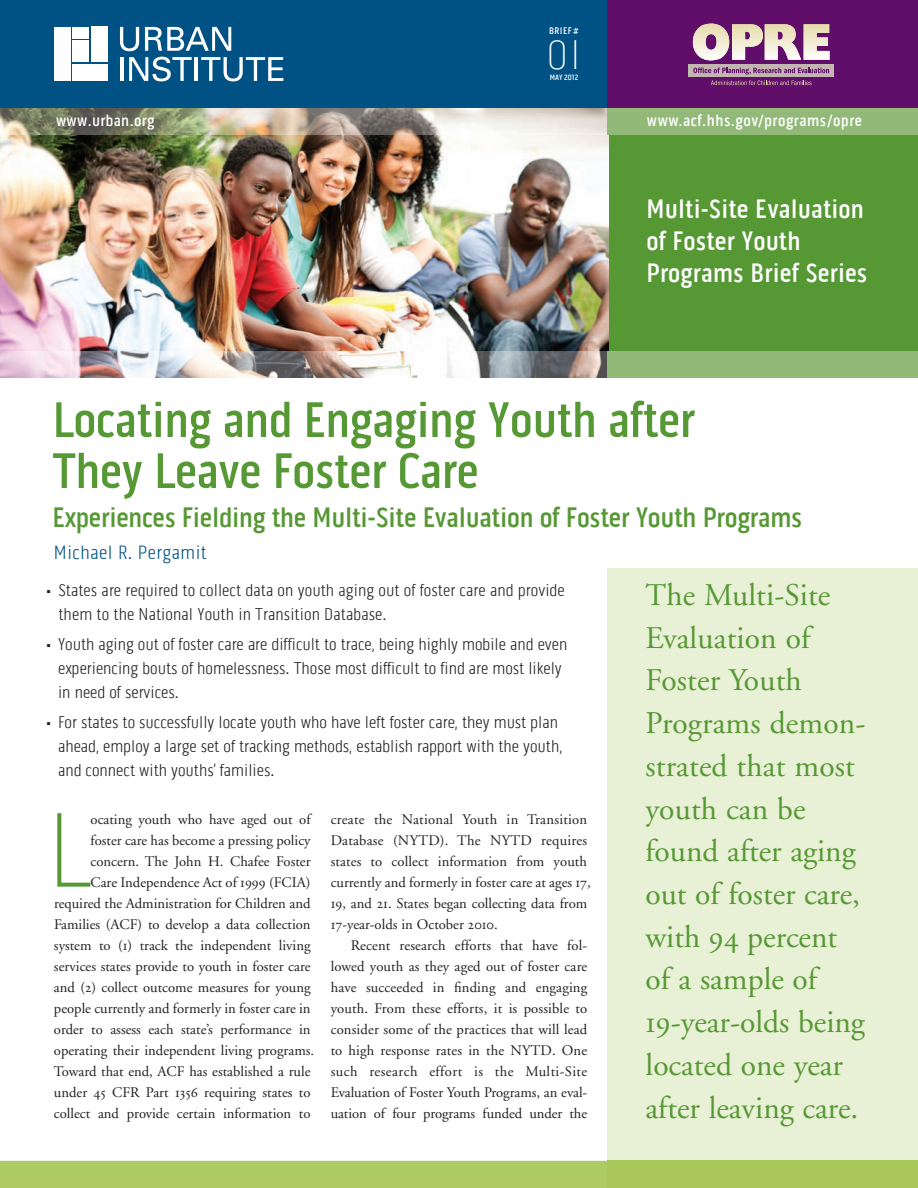
<style>
.page{position:relative;width:918px;height:1188px;background:#fff}
.page>*{position:absolute;margin:0;border:0;box-sizing:border-box;transform-origin:0 0}
.t1{font:100 108px "Pill Gothic 300 mg";color:#569834}
.t2{font:500 51px/51px "Pill Gothic 300 mg";letter-spacing:-.01em;color:#569834}
.t3{font:100 42px "Pill Gothic 300 mg";color:#fff}
.t4{font:31.5px/42.8px "Adobe Garamond";color:#569834}
.t5{font:500 28.5px "Pill Gothic 300 mg";letter-spacing:-.01em;color:#569834}
.t6{font:500 27px/32.2px "Pill Gothic 300 mg";letter-spacing:.005em;color:#fff}
.t7{font:300 19.5px "Pill Gothic 300 mg";letter-spacing:.025em;color:#005285}
.t8{font:300 17.25px/24px "Pill Gothic 300 mg";color:#231f20}
.t9{font:500 16.5px "Pill Gothic 300 mg";letter-spacing:.03em;color:#fff}
.t10{font:14.7px/21px "Adobe Garamond";color:#231f20;text-align:right}
.t11{font:500 9.75px "Pill Gothic 300 mg";letter-spacing:.05em;color:#fff}
.t12{font:500 7.8px "Pill Gothic 300 mg";letter-spacing:.015em;color:#fff}
.s1{font-family:"Adobe Garamond Regular SC"}
</style>
<div class="page">
<div style="left:0;top:0;width:918px;height:108px;background:#005285"></div>
<div style="left:607px;top:0;width:311px;height:108px;background:#600e69"></div>
<div style="left:73px;top:27px;width:16px;height:11px;background:#fff"></div>
<div style="left:92px;top:27px;width:16px;height:35px;background:#fff"></div>
<div style="left:73px;top:41px;width:16px;height:21px;background:#fff"></div>
<div style="left:73px;top:65px;width:35px;height:16px;background:#fff"></div>
<div style="left:54px;top:27px;width:16px;height:54px;background:#fff"></div>
<svg style="left:120px;top:27px;width:19px;height:24px"></svg>
<svg style="left:145px;top:27px;width:86px;height:24px"></svg>
<hr style="left:120px;top:57px;width:3px;height:24px;background:#fff">
<svg style="left:129px;top:57px;width:63px;height:24px"></svg>
<hr style="left:195px;top:57px;width:3px;height:24px;background:#fff">
<svg style="left:201px;top:57px;width:82px;height:24px"></svg>
<div style="left:688px;top:64px;width:146px;height:13px;background:#c2b6b1"></div>
<svg style="left:693px;top:67px;width:136px;height:18px"></svg>
<svg style="left:693px;top:24px;width:137px;height:36px"></svg>
<div style="left:607px;top:108px;width:311px;height:270px;background:#569834"></div>
<img style="left:0;top:135px;width:608px;height:216px">
<img style="left:0;top:351px;width:607px;height:27px">
<img style="left:0;top:108px;width:607px;height:27px">
<div style="left:607px;top:569px;width:311px;height:619px;background:#e8f0d5"></div>
<div style="left:0;top:1161px;width:607px;height:27px;background:#aeca63"></div>
<div style="left:607px;top:1161px;width:311px;height:27px;background:#a9c75a"></div>
<div style="left:607px;top:351px;width:311px;height:27px;background:#92b978"></div>
<div style="left:607px;top:108px;width:311px;height:27px;background:#92b978"></div>
<p class="t9" style="left:56px;top:113px;width:100px">www.urban.org</p>
<p class="t11" style="left:549px;top:27px;width:31px">BRIEF#</p>
<h3 class="t3" style="left:547px;top:38px;width:36px">0I</h3>
<p class="t12" style="left:550px;top:75px;width:30px">MAY 2012</p>
<p class="t9" style="left:647px;top:113px;width:217px">www.acf.hhs.gov/programs/opre</p>
<h3 class="t6" style="left:646px;top:195px;width:222px">Multi-Site Evaluation of Foster Youth<br>Programs Brief Series</h3>
<h2 class="t2" style="left:52px;top:399px;width:644px">Locating and Engaging Youth after<br>They Leave Foster Care</h2>
<h3 class="t5" style="left:52px;top:506px;width:751px">Experiences Fielding the Multi-Site Evaluation of Foster Youth Programs</h3>
<h3 class="t7" style="left:54px;top:544px;width:154px">Michael R. Pergamit</h3>
<p class="t8" style="left:58px;top:579px;width:508px;text-indent:-13px">• States are required to collect data on youth aging out of foster care and provide them to the National Youth in Transition Database.</p>
<p class="t8" style="left:58px;top:633px;width:511px;text-indent:-12px">• Youth aging out of foster care are difficult to trace, being highly mobile and even experiencing bouts of homelessness. Those most difficult to find are most likely in need of services.</p>
<p class="t8" style="left:58px;top:711px;width:506px;text-indent:-12px">• For states to successfully locate youth who have left foster care, they must plan ahead, employ a large set of tracking methods, establish rapport with the youth, and connect with youths’ families.</p>
<h3 class="t4" style="left:646px;top:574px;width:222px">The Multi-Site<br>Evaluation of<br>Foster Youth<br>Programs demon&shy;strated that most youth can be found after aging out of foster care, with <span class="s1">94</span> percent of a sample of<br><span class="s1">19</span>-year-olds being located one year after leaving care.</h3>
<h1 class="t1" style="left:47px;top:807px;width:45px">L</h1>
<p class="t10" style="left:54px;top:809px;width:262px">ocating youth who have aged out of<br>foster care has become a pressing policy concern. The John H. Chafee Foster<br>Care Independence Act of <span class="s1">1999</span> (FCIA) required the Administration for Children and Families (ACF) to develop a data collection system to (<span class="s1">1</span>) track the independent living services states provide to youth in foster care and (<span class="s1">2</span>) collect outcome measures for young people currently and formerly in foster care in order to assess each state’s performance in operating their independent living programs.<br>Toward that end, ACF has established a rule under <span class="s1">45</span> CFR Part <span class="s1">1356</span> requiring states to collect and provide certain information to</p>
<p class="t10" style="left:331px;top:809px;width:262px;text-align:left">create the National Youth in Transition Database (NYTD). The NYTD requires states to collect information from youth currently and formerly in foster care at ages <span class="s1">17</span>, <span class="s1">19</span>, and <span class="s1">21</span>. States began collecting data from <span class="s1">17</span>-year-olds in October <span class="s1">2010</span>.</p>
<p class="t10" style="left:331px;top:935px;width:258px;text-align:justify;text-indent:20px">Recent research efforts that have fol&shy;lowed youth as they aged out of foster care have succeeded in finding and engaging youth. From these efforts, it is possible to consider some of the practices that will lead to high response rates in the NYTD. One such research effort is the Multi-Site Evaluation of Foster Youth Programs, an eval&shy;uation of four programs funded under the</p>
</div>
